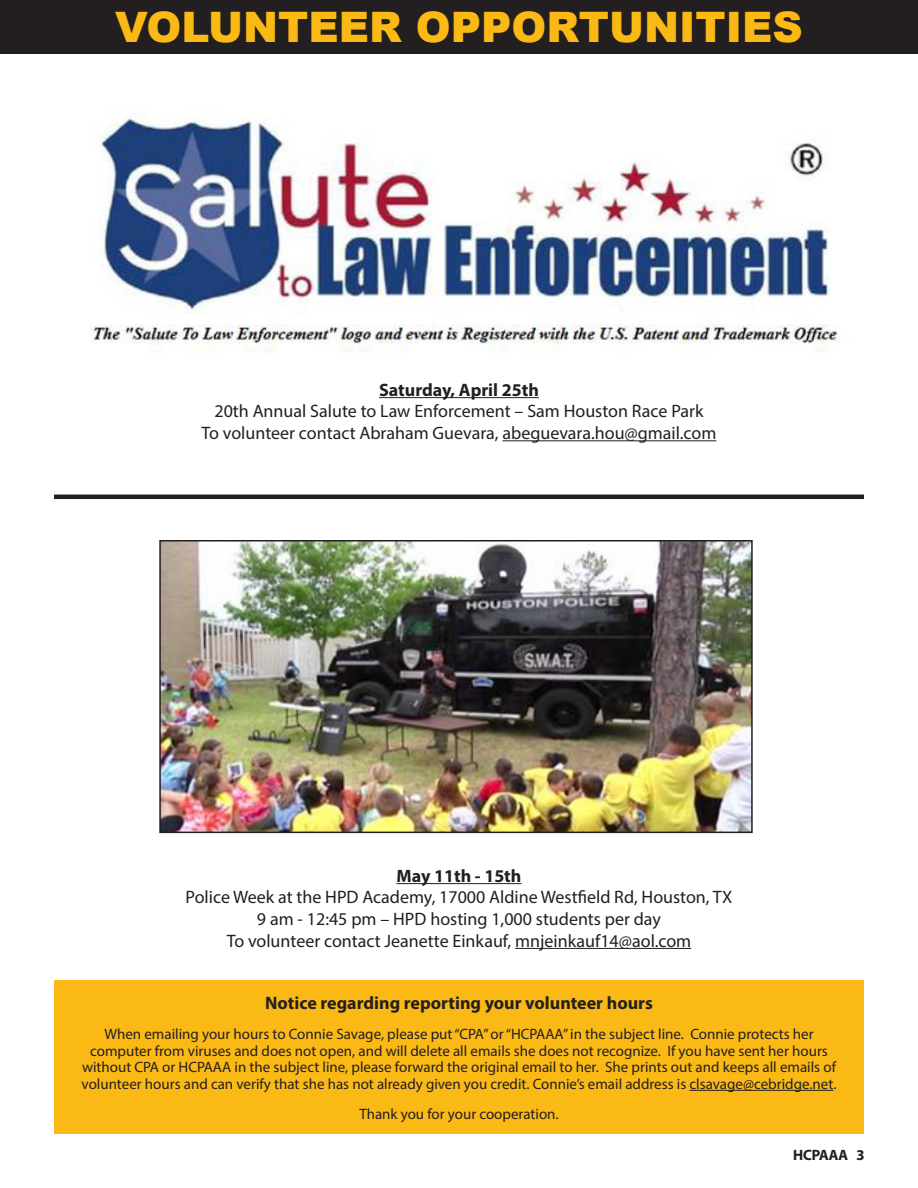
<style>
.page{position:relative;width:918px;height:1188px;background:#fff}
.page>*{position:absolute;margin:0;border:0;box-sizing:border-box;transform-origin:0 0}
.t1{font:900 42px "Arial";color:#fab915}
.t2{font:18px "Myriad Pro";color:#231f20}
.t3{font:700 18px "Myriad Pro";color:#231f20}
.t4{font:15px/16.5px "Myriad Pro";color:#231f20;text-align:center}
.t5{font:15px "Myriad Headline";color:#231f20}
</style>
<div class="page">
<div style="left:0;top:0;width:918px;height:54px;background:#231f20"></div>
<div style="left:54px;top:981px;width:810px;height:153px;background:#fab915"></div>
<hr style="left:690px;top:1090px;width:143px;height:1px;background:#231f20">
<hr style="left:379px;top:397px;width:160px;height:1px;background:#231f20">
<hr style="left:502px;top:440px;width:214px;height:1px;background:#231f20">
<hr style="left:397px;top:883px;width:124px;height:1px;background:#231f20">
<hr style="left:515px;top:948px;width:176px;height:1px;background:#231f20">
<img style="left:90px;top:118px;width:750px;height:235px">
<img style="left:162px;top:543px;width:588px;height:287px">
<div style="left:159px;top:540px;width:594px;height:293px;border:2px solid #231f20"></div>
<hr style="left:54px;top:495px;width:810px;height:4px;background:#231f20">
<p class="t1" style="left:115px;top:-3px;width:689px">VOLUNTEER OPPORTUNITIES</p>
<p class="t3" style="left:379px;top:378px;width:161px">Saturday, April 25th</p>
<p class="t2" style="left:214px;top:400px;width:491px">20th Annual Salute to Law Enforcement – Sam Houston Race Park</p>
<p class="t2" style="left:202px;top:422px;width:516px">To volunteer contact Abraham Guevara, abeguevara.hou@gmail.com</p>
<p class="t3" style="left:397px;top:864px;width:126px">May 11th - 15th</p>
<p class="t2" style="left:186px;top:886px;width:548px">Police Week at the HPD Academy, 17000 Aldine Westfield Rd, Houston, TX</p>
<p class="t2" style="left:257px;top:908px;width:406px">9 am - 12:45 pm – HPD hosting 1,000 students per day</p>
<p class="t2" style="left:227px;top:929px;width:466px">To volunteer contact Jeanette Einkauf, mnjeinkauf14@aol.com</p>
<p class="t3" style="left:265px;top:992px;width:389px">Notice regarding reporting your volunteer hours</p>
<p class="t4" style="left:82px;top:1026px;width:756px">When emailing your hours to Connie Savage, please put “CPA” or “HCPAAA” in the subject line. Connie protects her computer from viruses and does not open, and will delete all emails she does not recognize. If you have sent her hours without CPA or HCPAAA in the subject line, please forward the original email to her. She prints out and keeps all emails of volunteer hours and can verify that she has not already given you credit. Connie’s email address is clsavage@cebridge.net.</p>
<p class="t4" style="left:359px;top:1105px;width:201px">Thank you for your cooperation.</p>
<p class="t5" style="left:793px;top:1147px;width:73px">HCPAAA 3</p>
</div>
